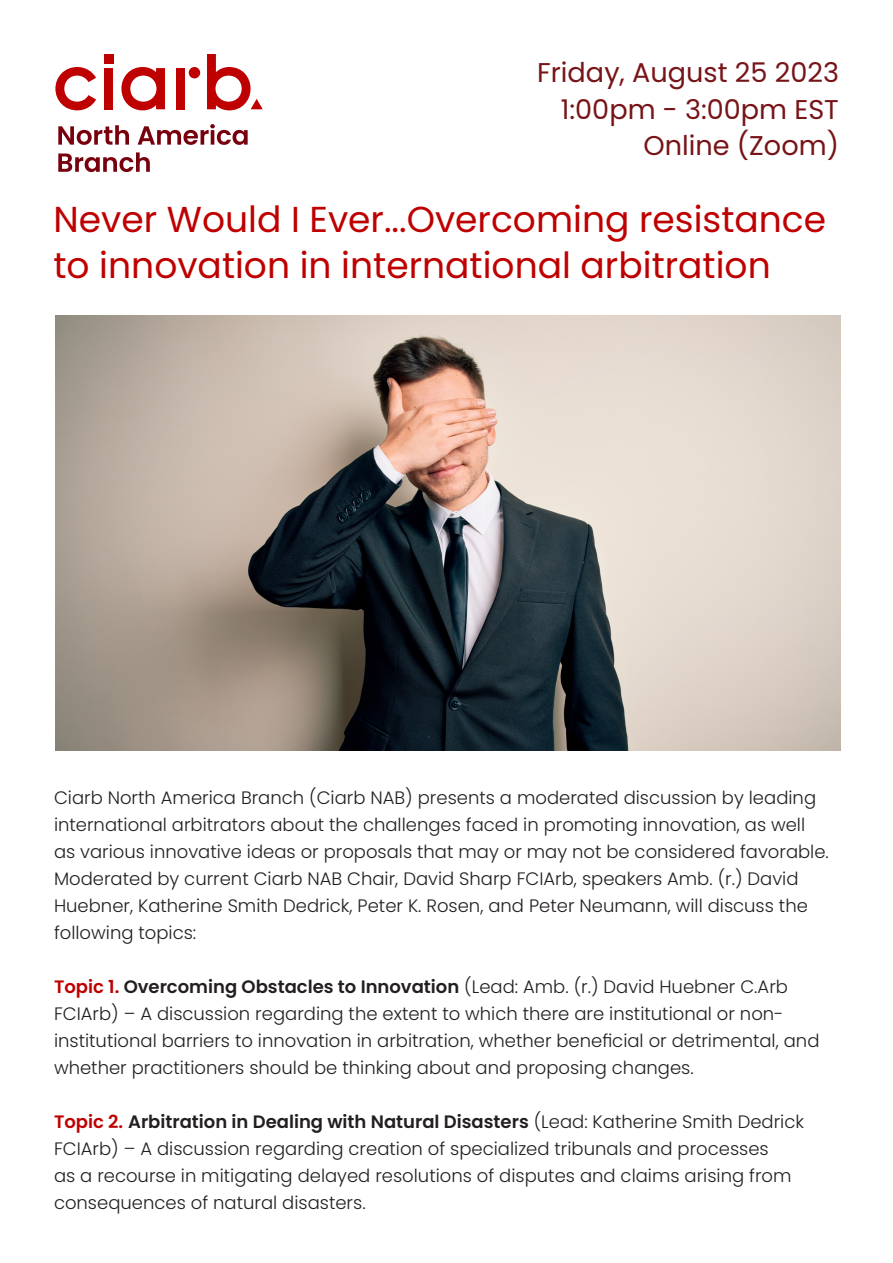
<style>
.page{position:relative;width:893px;height:1263px;background:#fff}
.page>*{position:absolute;margin:0;border:0;box-sizing:border-box;transform-origin:0 0}
.t1{font:36px/46.5px "Poppins";color:#be0000}
.t2{font:27.15px "Poppins";color:#771417}
.t3{font:300 18px/27px "Poppins";color:#231f20}
.s1{font-weight:600;color:#be0000}
.s2{font-weight:600}
</style>
<div class="page">
<img style="left:55px;top:315px;width:785px;height:435px">
<svg style="left:58px;top:125px;width:71px;height:20px"></svg>
<svg style="left:138px;top:124px;width:110px;height:21px"></svg>
<svg style="left:58px;top:152px;width:92px;height:20px"></svg>
<div style="left:104px;top:54px;width:9px;height:9px;background:#bf0000"></div>
<div style="left:189px;top:67px;width:11px;height:11px;background:#bf0000;border-radius:50%"></div>
<svg style="left:55px;top:67px;width:41px;height:43px"></svg>
<div style="left:176px;top:68px;width:9px;height:41px;background:#bf0000"></div>
<div style="left:104px;top:68px;width:9px;height:41px;background:#bf0000"></div>
<svg style="left:121px;top:67px;width:44px;height:43px"></svg>
<svg style="left:207px;top:54px;width:56px;height:56px"></svg>
<p class="t2" style="left:537px;top:57px;width:303px">Friday, August 25 2023</p>
<p class="t2" style="left:561px;top:93px;width:280px">1:00pm - 3:00pm EST</p>
<p class="t2" style="left:643px;top:129px;width:197px">Online (Zoom)</p>
<p class="t1" style="left:54px;top:196px;width:774px">Never Would I Ever...Overcoming resistance to innovation in international arbitration</p>
<p class="t3" style="left:54px;top:784px;width:776px">Ciarb North America Branch (Ciarb NAB) presents a moderated discussion by leading international arbitrators about the challenges faced in promoting innovation, as well as various innovative ideas or proposals that may or may not be considered favorable.<br>Moderated by current Ciarb NAB Chair, David Sharp FCIArb, speakers Amb. (r.) David Huebner, Katherine Smith Dedrick, Peter K. Rosen, and Peter Neumann, will discuss the following topics:</p>
<p class="t3" style="left:54px;top:973px;width:767px"><span class="s1">Topic 1.</span> <span class="s2">Overcoming Obstacles to Innovation</span> (Lead: Amb. (r.) David Huebner C.Arb FCIArb) – A discussion regarding the extent to which there are institutional or non&shy;institutional barriers to innovation in arbitration, whether beneficial or detrimental, and whether practitioners should be thinking about and proposing changes.</p>
<p class="t3" style="left:54px;top:1108px;width:752px"><span class="s1">Topic 2.</span> <span class="s2">Arbitration in Dealing with Natural Disasters</span> (Lead: Katherine Smith Dedrick FCIArb) – A discussion regarding creation of specialized tribunals and processes<br>as a recourse in mitigating delayed resolutions of disputes and claims arising from consequences of natural disasters.</p>
</div>
